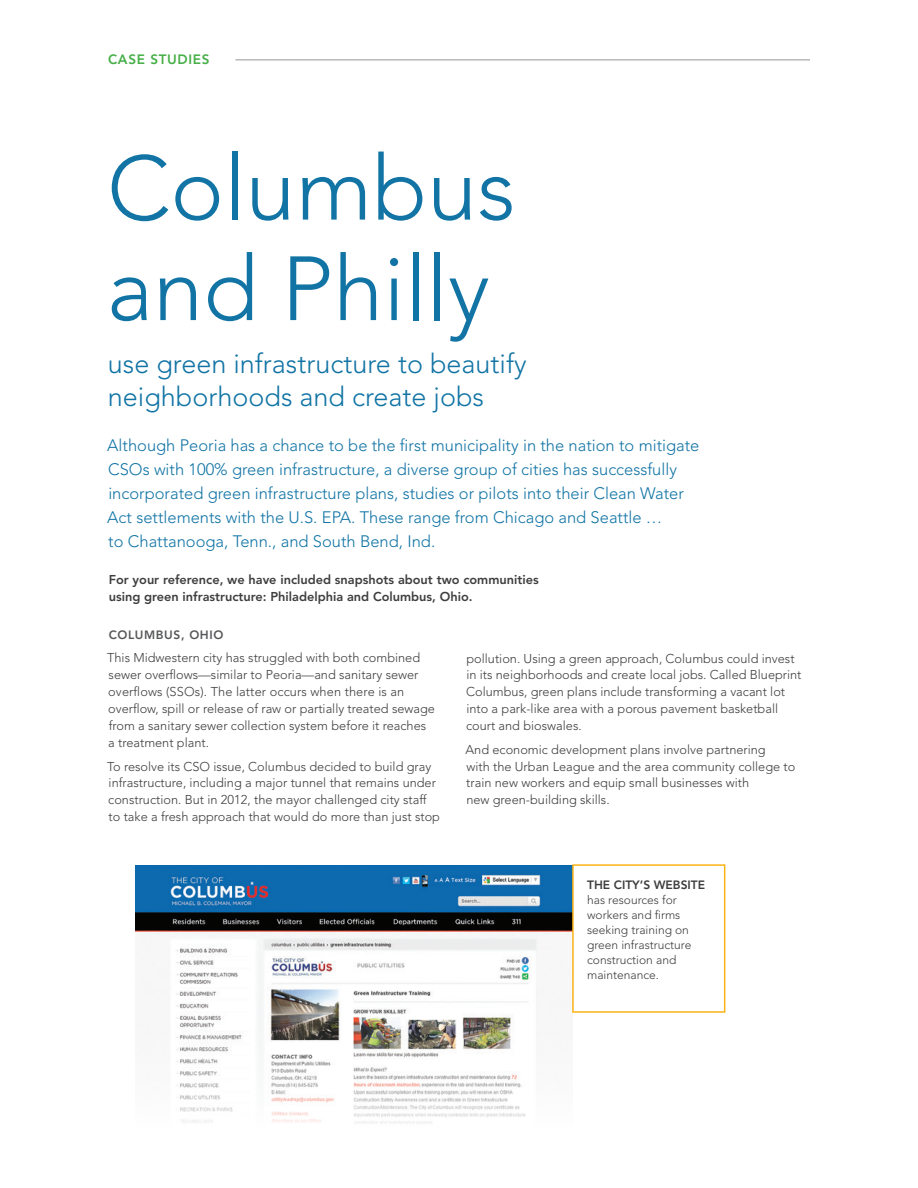
<style>
.page{position:relative;width:918px;height:1188px;background:#fff}
.page>*{position:absolute;margin:0;border:0;box-sizing:border-box;transform-origin:0 0}
.Pull_quotes{font:300 90px/100.5px "Avenir";color:#1174a5}
.Pull_quotes-2{font:300 27px/33px "Avenir";color:#1174a5}
.Pull_quotes-3{font:300 16.5px/24px "Avenir";color:#1174a5}
.Heading{font:800 13.5px "Avenir";letter-spacing:.05em;color:#47af48}
.bullets{font:300 12.75px/17px "Avenir";color:#3e3e3f}
.Pull_quotes-4{font:800 12.75px/16.8px "Avenir";color:#3e3e3f}
.Caption_body{font:300 12px/15px "Avenir";color:#3e3e3f}
.Pull_quotes-5{font:800 12px "Avenir";letter-spacing:.05em;color:#57585a}
.s1{font-weight:800}
</style>
<div class="page">
<img style="left:136px;top:865px;width:437px;height:259px">
<hr style="left:235px;top:59px;width:575px;height:1px;background:#939598">
<div style="left:572px;top:864px;width:153px;height:149px;border:2px solid #fbb316"></div>
<p class="Heading" style="left:108px;top:52px;width:103px">CASE STUDIES</p>
<p class="Pull_quotes" style="left:106px;top:138px;width:411px">Columbus and Philly</p>
<p class="Pull_quotes-2" style="left:108px;top:348px;width:420px">use green infrastructure to beautify neighborhoods and create jobs</p>
<p class="Pull_quotes-3" style="left:107px;top:433px;width:594px">Although Peoria has a chance to be the first municipality in the nation to mitigate CSOs with 100% green infrastructure, a diverse group of cities has successfully incorporated green infrastructure plans, studies or pilots into their Clean Water Act settlements with the U.S. EPA. These range from Chicago and Seattle …<br>to Chattanooga, Tenn., and South Bend, Ind.</p>
<p class="Pull_quotes-4" style="left:109px;top:571px;width:431px">For your reference, we have included snapshots about two communities using green infrastructure: Philadelphia and Columbus, Ohio.</p>
<p class="Pull_quotes-5" style="left:109px;top:628px;width:116px">COLUMBUS, OHIO</p>
<p class="bullets" style="left:107px;top:650px;width:329px">This Midwestern city has struggled with both combined sewer overflows—similar to Peoria—and sanitary sewer overflows (SSOs). The latter occurs when there is an overflow, spill or release of raw or partially treated sewage from a sanitary sewer collection system before it reaches<br>a treatment plant.</p>
<p class="bullets" style="left:107px;top:758px;width:334px">To resolve its CSO issue, Columbus decided to build gray infrastructure, including a major tunnel that remains under construction. But in 2012, the mayor challenged city staff to take a fresh approach that would do more than just stop</p>
<p class="bullets" style="left:466px;top:650px;width:337px">pollution. Using a green approach, Columbus could invest in its neighborhoods and create local jobs. Called Blueprint Columbus, green plans include transforming a vacant lot into a park-like area with a porous pavement basketball court and bioswales.</p>
<p class="bullets" style="left:466px;top:741px;width:331px">And economic development plans involve partnering<br>with the Urban League and the area community college to train new workers and equip small businesses with<br>new green-building skills.</p>
<p class="Caption_body" style="left:587px;top:877px;width:119px"><span class="s1">THE CITY’S WEBSITE </span>has resources for workers and firms seeking training on green infrastructure construction and maintenance.</p>
</div>
